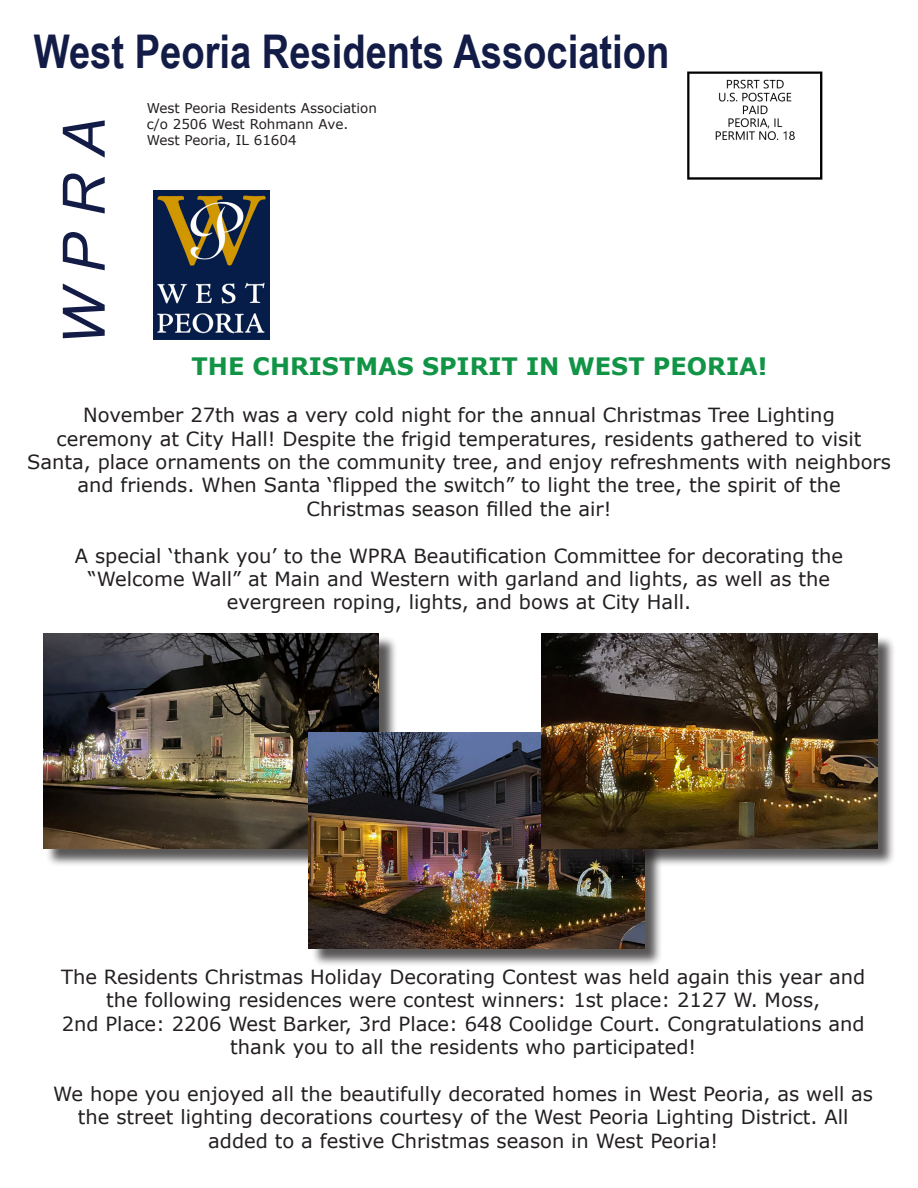
<style>
.page{position:relative;width:918px;height:1188px;background:#fff}
.page>*{position:absolute;margin:0;border:0;box-sizing:border-box;transform-origin:0 0}
.t1{font:italic 58.5px "Arial";color:#121c46}
.t2{font:700 46.5px "Arial Narrow";color:#121c46}
.t3{font:700 24px "Verdana";color:#119446}
.t4{font:19.5px/23.4px "Verdana";color:#231f20;text-align:center}
.t5{font:13.5px/16.2px "Verdana";color:#231f20}
</style>
<div class="page">
<img style="left:154px;top:191px;width:115px;height:149px">
<div style="left:45px;top:635px;width:353px;height:232px;background:#231f20;opacity:.75"></div>
<img style="left:43px;top:633px;width:336px;height:216px">
<div style="left:311px;top:735px;width:352px;height:232px;background:#231f20;opacity:.75"></div>
<img style="left:309px;top:733px;width:336px;height:215px">
<div style="left:544px;top:635px;width:352px;height:232px;background:#231f20;opacity:.75"></div>
<img style="left:542px;top:633px;width:336px;height:216px">
<p class="t2" style="left:34px;top:17px;width:637px">West Peoria Residents Association</p>
<p class="t1" style="left:46px;top:346px;width:231px;rotate:-90deg">WPRA</p>
<p class="t5" style="left:147px;top:100px;width:232px">West Peoria Residents Association</p>
<p class="t5" style="left:147px;top:116px;width:203px">c/o 2506 West Rohmann Ave.<br>West Peoria, IL 61604</p>
<p class="t3" style="left:192px;top:351px;width:577px">THE CHRISTMAS SPIRIT IN WEST PEORIA!</p>
<p class="t4" style="left:83px;top:404px;width:753px">November 27th was a very cold night for the annual Christmas Tree Lighting</p>
<p class="t4" style="left:57px;top:427px;width:806px">ceremony at City Hall! Despite the frigid temperatures, residents gathered to visit</p>
<p class="t4" style="left:27px;top:450px;width:866px">Santa, place ornaments on the community tree, and enjoy refreshments with neighbors and friends. When Santa ‘flipped the switch” to light the tree, the spirit of the</p>
<p class="t4" style="left:307px;top:497px;width:306px">Christmas season filled the air!</p>
<p class="t4" style="left:75px;top:544px;width:770px">A special ‘thank you’ to the WPRA Beautification Committee for decorating the</p>
<p class="t4" style="left:88px;top:567px;width:744px">“Welcome Wall” at Main and Western with garland and lights, as well as the</p>
<p class="t4" style="left:227px;top:591px;width:466px">evergreen roping, lights, and bows at City Hall.</p>
<p class="t4" style="left:61px;top:965px;width:806px">The Residents Christmas Holiday Decorating Contest was held again this year and the following residences were contest winners: 1st place: 2127 W. Moss,</p>
<p class="t4" style="left:62px;top:1012px;width:804px">2nd Place: 2206 West Barker, 3rd Place: 648 Coolidge Court. Congratulations and</p>
<p class="t4" style="left:230px;top:1036px;width:468px">thank you to all the residents who participated!</p>
<p class="t4" style="left:53px;top:1082px;width:821px">We hope you enjoyed all the beautifully decorated homes in West Peoria, as well as the street lighting decorations courtesy of the West Peoria Lighting District. All</p>
<p class="t4" style="left:208px;top:1129px;width:511px">added to a festive Christmas season in West Peoria!</p>
</div>
